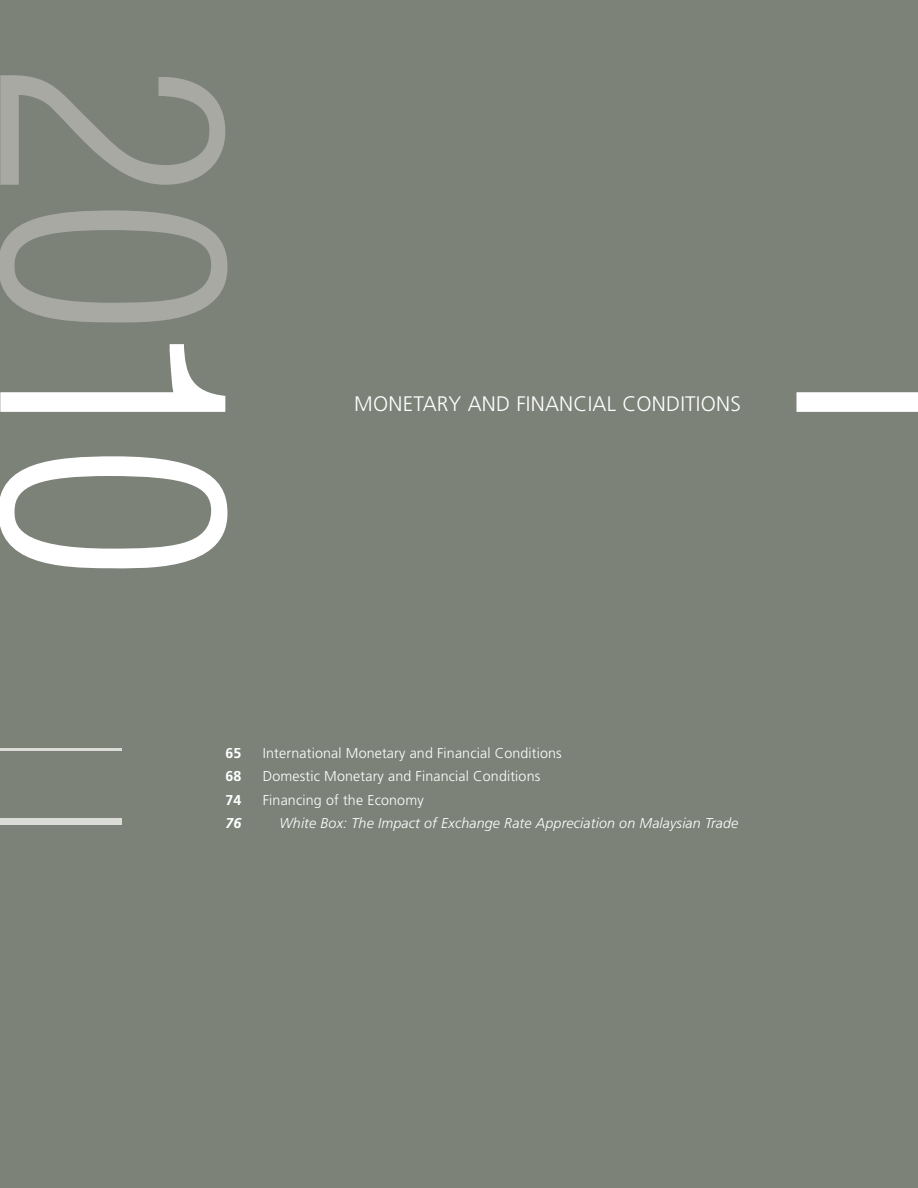
<style>
.page{position:relative;width:918px;height:1188px;background:#7c8277}
.page>*{position:absolute;margin:0;border:0;box-sizing:border-box;transform-origin:0 0}
.t1{font:300 21px "Frutiger";letter-spacing:.01em;color:#fff}
.t2{font:300 14.25px "Frutiger";letter-spacing:.01em;color:#fff}
.t3{font:italic 300 14.25px "Frutiger";letter-spacing:.01em;color:#fff}
.t4{font:700 14.25px "Frutiger";color:#fff}
.t5{font:italic 700 14.25px "Frutiger";color:#fff}
</style>
<div class="page">
<hr style="left:0;top:748px;width:121px;height:3px;background:#dbdbd8">
<div style="left:0;top:819px;width:121px;height:6px;background:#dbdbd8"></div>
<svg style="left:797px;top:392px;width:121px;height:20px;background:#fcfcfc"></svg>
<svg style="left:0;top:75px;width:225px;height:110px"></svg>
<svg style="left:0;top:210px;width:227px;height:112px"></svg>
<svg style="left:0;top:344px;width:225px;height:68px"></svg>
<svg style="left:0;top:456px;width:227px;height:113px"></svg>
<h1 class="t1" style="left:354px;top:395px;width:388px">MONETARY AND FINANCIAL CONDITIONS</h1>
<p class="t4" style="left:225px;top:747px;width:17px">65</p>
<p class="t2" style="left:263px;top:747px;width:300px">International Monetary and Financial Conditions</p>
<p class="t4" style="left:225px;top:770px;width:17px">68</p>
<p class="t2" style="left:263px;top:770px;width:279px">Domestic Monetary and Financial Conditions</p>
<p class="t4" style="left:225px;top:794px;width:17px">74</p>
<p class="t2" style="left:263px;top:794px;width:162px">Financing of the Economy</p>
<p class="t5" style="left:225px;top:817px;width:17px">76</p>
<p class="t3" style="left:279px;top:817px;width:461px">White Box: The Impact of Exchange Rate Appreciation on Malaysian Trade</p>
</div>
